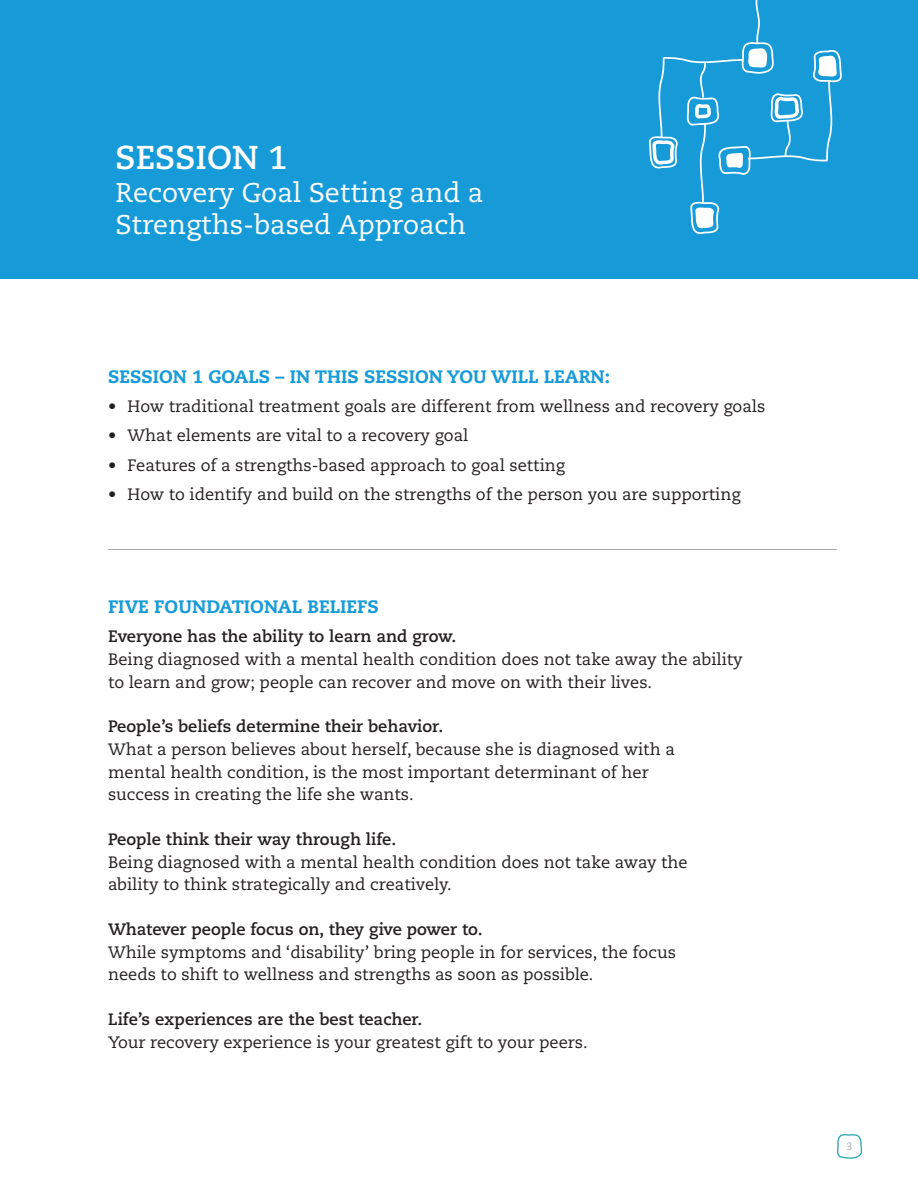
<style>
.page{position:relative;width:918px;height:1188px;background:#fff}
.page>*{position:absolute;margin:0;border:0;box-sizing:border-box;transform-origin:0 0}
.t1{font:700 33px "Caecilia LT Std";color:#fff}
.t2{font:27px/32.4px "Caecilia LT Std";color:#fff}
.t3{font:800 18px "Caecilia LT Std";color:#179bd8}
.t4{font:16.5px/22.5px "Caecilia LT Std";color:#231f20}
.t5{font:700 16.5px "Caecilia LT Std";color:#231f20}
.t6{font:300 10.5px "Caecilia LT Std";color:#808285}
</style>
<div class="page">
<svg style="left:837px;top:1134px;width:25px;height:25px"></svg>
<div style="left:0;top:0;width:918px;height:279px;background:#179bd8"></div>
<svg style="left:649px;top:0;width:193px;height:234px"></svg>
<hr style="left:108px;top:549px;width:740px;height:1px;background:#a6a8aa">
<div style="left:837px;top:540px;width:17px;height:16px;background:#fff"></div>
<h1 class="t1" style="left:116px;top:138px;width:174px">SESSION 1</h1>
<h2 class="t2" style="left:116px;top:176px;width:369px">Recovery Goal Setting and a<br>Strengths-based Approach</h2>
<p class="t3" style="left:108px;top:365px;width:504px">SESSION 1 GOALS – IN THIS SESSION YOU WILL LEARN:</p>
<p class="t4" style="left:108px;top:395px;width:659px">• How traditional treatment goals are different from wellness and recovery goals</p>
<p class="t4" style="left:108px;top:425px;width:362px">• What elements are vital to a recovery goal</p>
<p class="t4" style="left:108px;top:454px;width:459px">• Features of a strengths-based approach to goal setting</p>
<p class="t4" style="left:108px;top:483px;width:634px">• How to identify and build on the strengths of the person you are supporting</p>
<p class="t3" style="left:108px;top:596px;width:272px">FIVE FOUNDATIONAL BELIEFS</p>
<p class="t5" style="left:108px;top:627px;width:350px">Everyone has the ability to learn and grow.</p>
<p class="t4" style="left:108px;top:648px;width:636px">Being diagnosed with a mental health condition does not take away the ability to learn and grow; people can recover and move on with their lives.</p>
<p class="t5" style="left:108px;top:717px;width:337px">People’s beliefs determine their behavior.</p>
<p class="t4" style="left:108px;top:738px;width:568px">What a person believes about herself, because she is diagnosed with a mental health condition, is the most important determinant of her success in creating the life she wants.</p>
<p class="t5" style="left:108px;top:830px;width:290px">People think their way through life.</p>
<p class="t4" style="left:108px;top:851px;width:581px">Being diagnosed with a mental health condition does not take away the ability to think strategically and creatively.</p>
<p class="t5" style="left:108px;top:920px;width:376px">Whatever people focus on, they give power to.</p>
<p class="t4" style="left:108px;top:941px;width:569px">While symptoms and ‘disability’ bring people in for services, the focus needs to shift to wellness and strengths as soon as possible.</p>
<p class="t5" style="left:108px;top:1010px;width:316px">Life’s experiences are the best teacher.</p>
<p class="t4" style="left:108px;top:1031px;width:481px">Your recovery experience is your greatest gift to your peers.</p>
<p class="t6" style="left:847px;top:1140px;width:7px">3</p>
</div>
